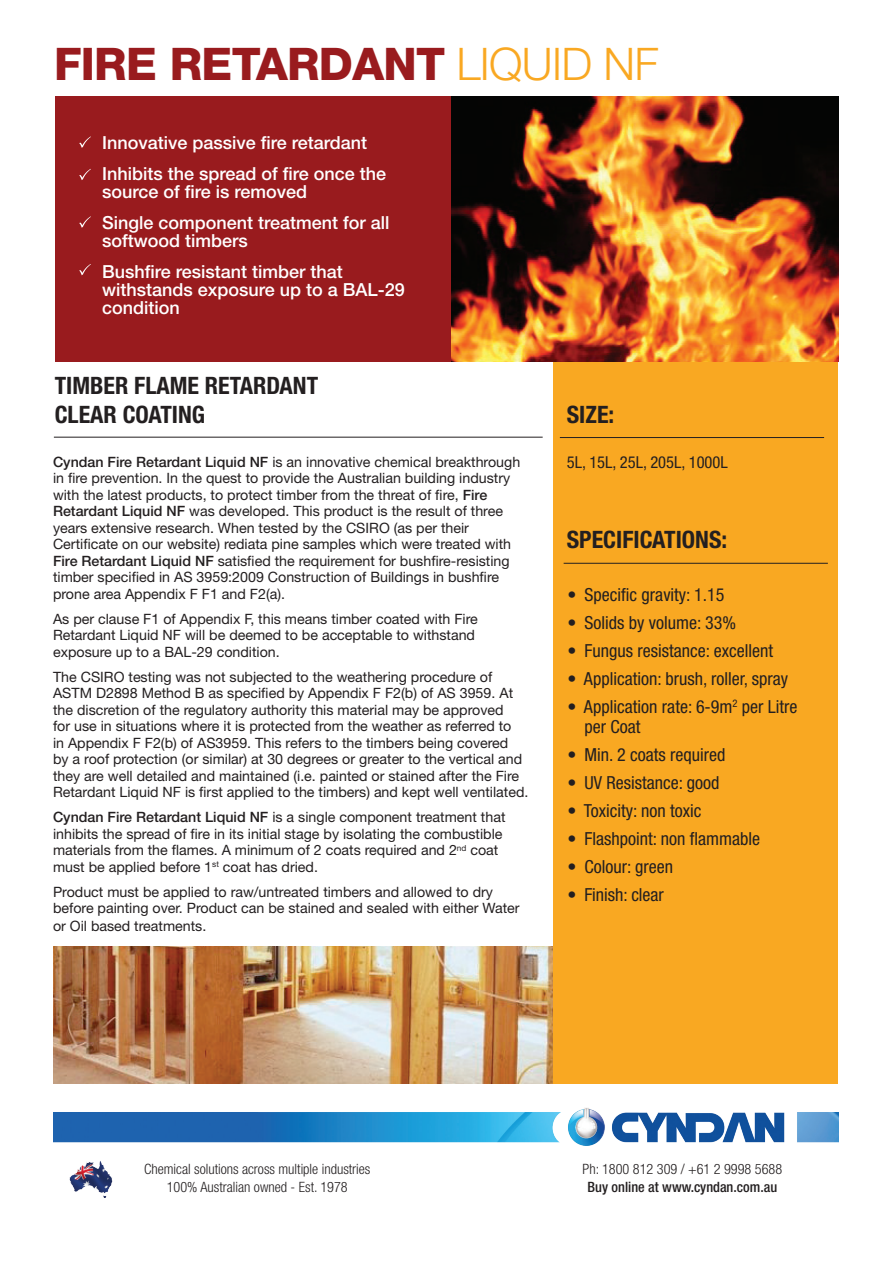
<style>
.page{position:relative;width:893px;height:1263px;background:#fff}
.page>*{position:absolute;margin:0;border:0;box-sizing:border-box;transform-origin:0 0}
.t1{font:800 45px "Helvetica Neue LT Std";letter-spacing:-.015em;color:#991b1e}
.t2{font:700 condensed 24px/28.8px "Helvetica Neue LT Std";color:#231f20}
.t3{font:condensed 18px/19.5px "Helvetica Neue LT Std";color:#231f20}
.t4{font:500 18px/30.8px "Helvetica Neue LT Std";color:#fff}
.t5{font:condensed 16.5px "Helvetica Neue LT Std";color:#231f20}
.t6{font:14.25px/16.5px "Helvetica Neue LT Std";color:#231f20}
.t7{font:300 condensed 14.25px/18px "Helvetica Neue LT Std";color:#231f20;text-align:center}
.t8{font:500 condensed 14.25px "Helvetica Neue LT Std";color:#231f20}
.s1{font-weight:300;color:#f9a822}
.s2{font-weight:500}
</style>
<div class="page">
<img style="left:53px;top:946px;width:500px;height:137px">
<img style="left:451px;top:96px;width:387px;height:266px">
<div style="left:55px;top:96px;width:396px;height:266px;background:#991b1e"></div>
<div style="left:553px;top:362px;width:285px;height:721px;background:#f9a822"></div>
<hr style="left:54px;top:437px;width:489px;height:1px;background:#231f20">
<hr style="left:564px;top:563px;width:264px;height:1px;background:#231f20">
<svg style="left:79px;top:136px;width:12px;height:12px"></svg>
<svg style="left:79px;top:169px;width:12px;height:11px"></svg>
<svg style="left:79px;top:216px;width:12px;height:12px"></svg>
<hr style="left:560px;top:437px;width:264px;height:1px;background:#231f20">
<svg style="left:79px;top:264px;width:12px;height:11px"></svg>
<img style="left:53px;top:1108px;width:786px;height:38px">
<img style="left:69px;top:1161px;width:44px;height:36px">
<h1 class="t1" style="left:54px;top:37px;width:606px">FIRE RETARDANT <span class="s1">LIQUID NF</span></h1>
<p class="t4" style="left:102px;top:127px;width:286px">Innovative passive fire retardant<br>Inhibits the spread of fire once the</p>
<p class="t4" style="left:102px;top:176px;width:289px">source of fire is removed<br>Single component treatment for all</p>
<p class="t4" style="left:102px;top:225px;width:242px">softwood timbers<br>Bushfire resistant timber that</p>
<p class="t4" style="left:102px;top:280px;width:304px;line-height:18px">withstands exposure up to a BAL-29 condition</p>
<h2 class="t2" style="left:55px;top:370px;width:264px">TIMBER FLAME RETARDANT<br>CLEAR</h2>
<h2 class="t2" style="left:123px;top:399px;width:84px">COATING</h2>
<p class="t6" style="left:53px;top:453px;width:469px"><span class="s2">Cyndan Fire Retardant Liquid NF</span> is an innovative chemical breakthrough in fire prevention. In the quest to provide the Australian building industry with the latest products, to protect timber from the threat of fire, <span class="s2">Fire Retardant Liquid NF</span> was developed. This product is the result of three years extensive research. When tested by the CSIRO (as per their Certificate on our website) rediata pine samples which were treated with <span class="s2">Fire Retardant Liquid NF</span> satisfied the requirement for bushfire-resisting timber specified in AS 3959:2009 Construction of Buildings in bushfire prone area Appendix F F1 and F2(a).</p>
<p class="t6" style="left:53px;top:610px;width:426px">As per clause F1 of Appendix F, this means timber coated with Fire<br>Retardant Liquid NF will be deemed to be acceptable to withstand exposure up to a BAL-29 condition.</p>
<p class="t6" style="left:53px;top:668px;width:477px">The CSIRO testing was not subjected to the weathering procedure of ASTM D2898 Method B as specified by Appendix F F2(b) of AS 3959. At the discretion of the regulatory authority this material may be approved<br>for use in situations where it is protected from the weather as referred to<br>in Appendix F F2(b) of AS3959. This refers to the timbers being covered<br>by a roof protection (or similar) at 30 degrees or greater to the vertical and they are well detailed and maintained (i.e. painted or stained after the Fire Retardant Liquid NF is first applied to the timbers) and kept well ventilated.</p>
<p class="t6" style="left:53px;top:809px;width:454px"><span class="s2">Cyndan Fire Retardant Liquid NF</span> is a single component treatment that inhibits the spread of fire in its initial stage by isolating the combustible materials from the flames. A minimum of 2 coats required and 2<sup>nd</sup> coat must be applied before 1<sup>st</sup> coat has dried.</p>
<p class="t6" style="left:53px;top:883px;width:468px">Product must be applied to raw/untreated timbers and allowed to dry before painting over. Product can be stained and sealed with either Water</p>
<p class="t6" style="left:53px;top:918px;width:155px">or Oil based treatments.</p>
<h2 class="t2" style="left:567px;top:399px;width:49px">SIZE:</h2>
<p class="t5" style="left:567px;top:453px;width:162px">5L, 15L, 25L, 205L, 1000L</p>
<h2 class="t2" style="left:567px;top:525px;width:162px">SPECIFICATIONS:</h2>
<p class="t3" style="left:567px;top:585px;width:159px">• Specific gravity: 1.15</p>
<p class="t3" style="left:567px;top:613px;width:170px">• Solids by volume: 33%</p>
<p class="t3" style="left:567px;top:641px;width:207px">• Fungus resistance: excellent</p>
<p class="t3" style="left:567px;top:669px;width:222px">• Application: brush, roller, spray</p>
<p class="t3" style="left:584px;top:697px;width:215px;text-indent:-17px">• Application rate: 6-9m<sup>2</sup> per Litre per Coat</p>
<p class="t3" style="left:567px;top:744px;width:160px">• Min. 2 coats required</p>
<p class="t3" style="left:567px;top:772px;width:153px">• UV Resistance: good</p>
<p class="t3" style="left:567px;top:800px;width:135px">• Toxicity: non toxic</p>
<p class="t3" style="left:567px;top:828px;width:194px">• Flashpoint: non flammable</p>
<p class="t3" style="left:567px;top:856px;width:107px">• Colour: green</p>
<p class="t3" style="left:567px;top:884px;width:98px">• Finish: clear</p>
<p class="t7" style="left:144px;top:1160px;width:228px">Chemical solutions across multiple industries<br>100% Australian owned - Est. 1978</p>
<p class="t7" style="left:583px;top:1160px;width:201px">Ph: 1800 812 309 / +61 2 9998 5688</p>
<p class="t8" style="left:588px;top:1179px;width:191px">Buy online at www.cyndan.com.au</p>
</div>
